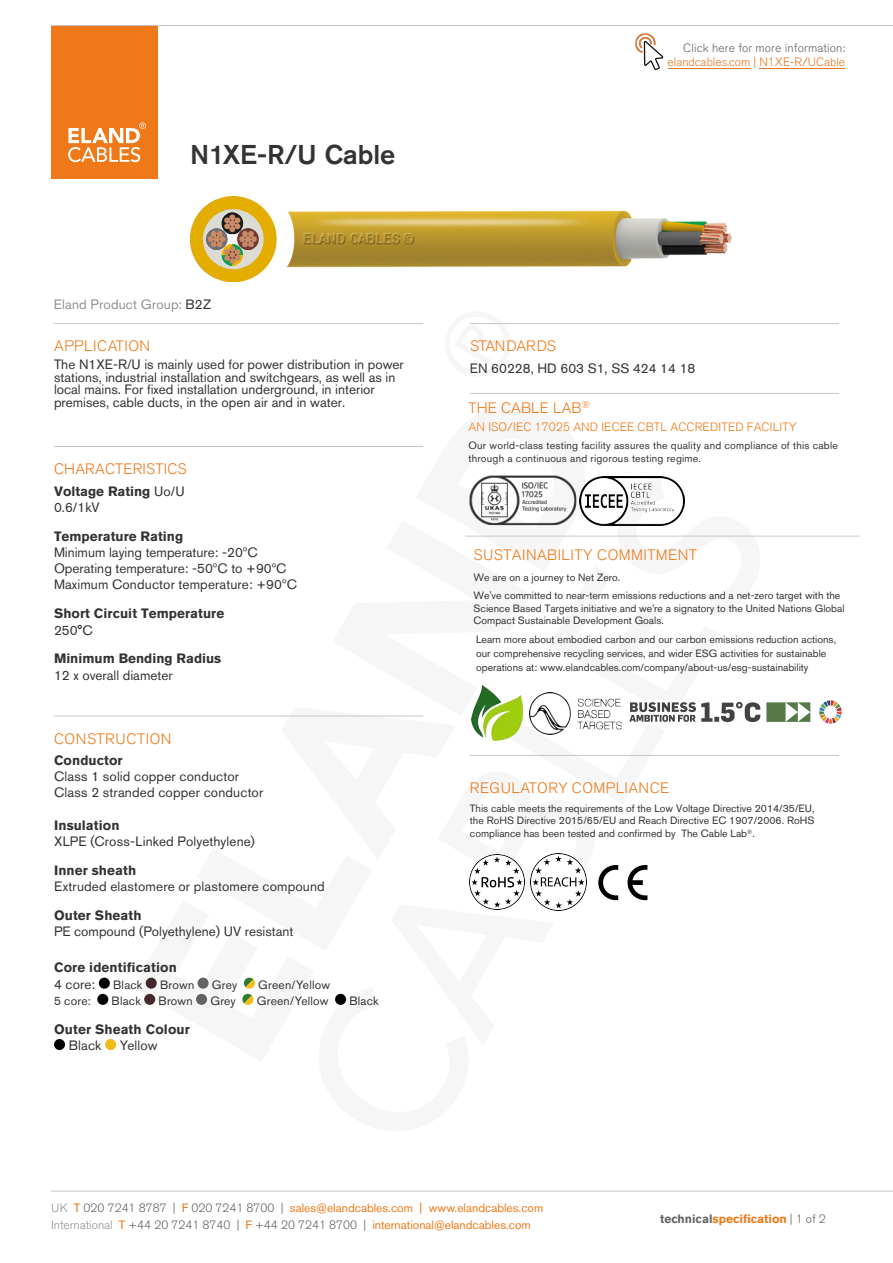
<style>
.page{position:relative;width:893px;height:1263px;background:#fff}
.page>*{position:absolute;margin:0;border:0;box-sizing:border-box;transform-origin:0 0}
.t1{font:500 27px "Akzidenz Grotesk BE";color:#333332}
.t2{font:300 15px "Akzidenz Grotesk BE";letter-spacing:.03em;color:#ef7918}
.t3{font:300 15px "Akzidenz Grotesk BE";letter-spacing:.01em;color:#ef7918}
.t4{font:300 15px "Akzidenz Grotesk BE";letter-spacing:-.01em;color:#ef7918}
.t5{font:13.5px/12.6px "Akzidenz Grotesk BE";color:#333332}
.t6{font:700 13.5px/16.2px "Akzidenz Grotesk BE";letter-spacing:.005em;color:#333332}
.t7{font:13.5px "Akzidenz Grotesk BE";letter-spacing:.01em;color:#929292}
.t8{font:12px/17.5px "Akzidenz Grotesk BE";color:#ef7918}
.t9{font:12px "Akzidenz Grotesk BE";letter-spacing:.015em;color:#333332}
.t10{font:300 12px "Akzidenz Grotesk BE";letter-spacing:.015em;color:#ef7918}
.t11{font:300 12px "Akzidenz Grotesk BE";color:#e87722}
.t12{font:300 12px "Akzidenz Grotesk BE";letter-spacing:.015em;color:#646363}
.t13{font:700 12px "Akzidenz Grotesk BE";color:#ef7918}
.t14{font:10.5px/13.6px "Akzidenz Grotesk BE";color:#333332}
.t15{font:10.5px/12.8px "Akzidenz Grotesk BE";letter-spacing:.02em;color:#333332}
.s1{color:#333332}
.s2{font-weight:400}
.s3{font-weight:300;color:#929292}
.s4{font-weight:300;color:#646363}
.s5{color:#646363}
</style>
<div class="page">
<div style="left:51px;top:26px;width:106px;height:153px;background:#ef7918"></div>
<svg style="left:68px;top:122px;width:78px;height:40px"></svg>
<hr style="left:51px;top:25px;width:842px;height:1px;background:#c6c6c6">
<hr style="left:51px;top:1191px;width:842px;height:1px;background:#c6c6c6">
<hr style="left:759px;top:68px;width:86px;height:1px;background:#e87722">
<hr style="left:668px;top:68px;width:82px;height:1px;background:#e87722">
<hr style="left:54px;top:323px;width:369px;height:1px;background:#c6c6c6">
<hr style="left:54px;top:446px;width:369px;height:1px;background:#c6c6c6">
<hr style="left:54px;top:716px;width:369px;height:1px;background:#c6c6c6">
<div style="left:99px;top:978px;width:11px;height:11px;background:#000;border-radius:50%"></div>
<div style="left:146px;top:978px;width:11px;height:11px;background:#44292c;border-radius:50%"></div>
<div style="left:198px;top:978px;width:11px;height:11px;background:#646363;border-radius:50%"></div>
<div style="left:97px;top:994px;width:11px;height:11px;background:#000;border-radius:50%"></div>
<div style="left:144px;top:994px;width:11px;height:11px;background:#44292c;border-radius:50%"></div>
<div style="left:196px;top:994px;width:11px;height:11px;background:#646363;border-radius:50%"></div>
<svg style="left:242px;top:977px;width:13px;height:28px"></svg>
<div style="left:335px;top:994px;width:11px;height:11px;background:#000;border-radius:50%"></div>
<div style="left:54px;top:1039px;width:11px;height:11px;background:#000;border-radius:50%"></div>
<div style="left:105px;top:1039px;width:11px;height:11px;background:#f2bb1c;border-radius:50%"></div>
<hr style="left:470px;top:323px;width:369px;height:1px;background:#c6c6c6">
<hr style="left:470px;top:755px;width:369px;height:1px;background:#c6c6c6">
<img style="left:190px;top:196px;width:542px;height:86px">
<img style="left:635px;top:33px;width:29px;height:37px">
<hr style="left:470px;top:393px;width:369px;height:1px;background:#c6c6c6">
<img style="left:587px;top:477px;width:98px;height:48px">
<img style="left:469px;top:475px;width:118px;height:51px">
<hr style="left:465px;top:536px;width:394px;height:1px;background:#c6c6c6">
<img style="left:472px;top:686px;width:50px;height:54px">
<img style="left:629px;top:700px;width:213px;height:24px">
<img style="left:529px;top:692px;width:92px;height:42px">
<svg style="left:598px;top:865px;width:20px;height:35px"></svg>
<svg style="left:627px;top:865px;width:20px;height:35px"></svg>
<img style="left:470px;top:855px;width:55px;height:54px">
<img style="left:531px;top:854px;width:56px;height:56px">
<h1 class="t1" style="left:190px;top:138px;width:207px">N1XE-R/U Cable</h1>
<p class="t7" style="left:54px;top:296px;width:159px">Eland Product Group: <span class="s1">B2Z</span></p>
<h2 class="t2" style="left:54px;top:338px;width:98px">APPLICATION</h2>
<p class="t5" style="left:54px;top:358px;width:351px">The N1XE-R/U is mainly used for power distribution in power stations, industrial installation and switchgears, as well as in local mains. For fixed installation underground, in interior premises, cable ducts, in the open air and in water.</p>
<h2 class="t3" style="left:54px;top:461px;width:134px">CHARACTERISTICS</h2>
<p class="t6" style="left:54px;top:483px;width:132px">Voltage Rating <span class="s2">Uo/U<br>0.6/1kV</span></p>
<p class="t6" style="left:54px;top:528px;width:131px">Temperature Rating</p>
<p class="t5" style="left:54px;top:544px;width:245px;line-height:16.2px">Minimum laying temperature: -20ºC<br>Operating temperature: -50ºC to +90ºC<br>Maximum Conductor temperature: +90ºC</p>
<p class="t6" style="left:54px;top:605px;width:172px">Short Circuit Temperature</p>
<p class="t5" style="left:54px;top:623px;width:40px">250°C</p>
<p class="t6" style="left:54px;top:651px;width:169px">Minimum Bending Radius</p>
<p class="t5" style="left:54px;top:668px;width:120px">12 x overall diameter</p>
<h2 class="t2" style="left:54px;top:730px;width:119px">CONSTRUCTION</h2>
<p class="t6" style="left:54px;top:752px;width:70px">Conductor</p>
<p class="t5" style="left:54px;top:768px;width:211px;line-height:16.2px">Class 1 solid copper conductor<br>Class 2 stranded copper conductor</p>
<p class="t6" style="left:54px;top:817px;width:67px">Insulation</p>
<p class="t5" style="left:54px;top:835px;width:202px">XLPE (Cross-Linked Polyethylene)</p>
<p class="t6" style="left:54px;top:862px;width:84px">Inner sheath</p>
<p class="t5" style="left:54px;top:880px;width:272px">Extruded elastomere or plastomere compound</p>
<p class="t6" style="left:54px;top:907px;width:89px">Outer Sheath</p>
<p class="t5" style="left:54px;top:925px;width:241px">PE compound (Polyethylene) UV resistant</p>
<p class="t6" style="left:54px;top:960px;width:124px">Core identification</p>
<p class="t5" style="left:54px;top:977px;width:43px">4 core:</p>
<p class="t9" style="left:113px;top:977px;width:31px">Black</p>
<p class="t9" style="left:160px;top:977px;width:36px">Brown</p>
<p class="t9" style="left:212px;top:977px;width:27px">Grey</p>
<p class="t9" style="left:258px;top:977px;width:73px">Green/Yellow</p>
<p class="t9" style="left:54px;top:993px;width:38px">5 core:</p>
<p class="t9" style="left:112px;top:993px;width:31px">Black</p>
<p class="t9" style="left:158px;top:993px;width:36px">Brown</p>
<p class="t9" style="left:210px;top:993px;width:27px">Grey</p>
<p class="t9" style="left:257px;top:993px;width:73px">Green/Yellow</p>
<p class="t9" style="left:349px;top:993px;width:31px">Black</p>
<p class="t6" style="left:54px;top:1021px;width:137px">Outer Sheath Colour</p>
<p class="t5" style="left:69px;top:1039px;width:34px">Black</p>
<p class="t5" style="left:120px;top:1039px;width:39px">Yellow</p>
<p class="t12" style="left:683px;top:41px;width:163px">Click here for more information:</p>
<p class="t11" style="left:668px;top:55px;width:179px">elandcables.com | N1XE-R/UCable</p>
<h2 class="t4" style="left:470px;top:338px;width:87px">STANDARDS</h2>
<p class="t5" style="left:470px;top:361px;width:227px">EN 60228, HD 603 S1, SS 424 14 18</p>
<h2 class="t3" style="left:469px;top:399px;width:123px">THE CABLE LAB<sup>®</sup></h2>
<p class="t10" style="left:469px;top:420px;width:330px">AN ISO/IEC 17025 AND IECEE CBTL ACCREDITED FACILITY</p>
<p class="t15" style="left:468px;top:439px;width:371px">Our world-class testing facility assures the quality and compliance of this cable through a continuous and rigorous testing regime.</p>
<h2 class="t2" style="left:473px;top:546px;width:225px">SUSTAINABILITY COMMITMENT</h2>
<p class="t14" style="left:474px;top:568px;width:368px;line-height:18.1px">We are on a journey to Net Zero.<br>We've committed to near-term emissions reductions and a net-zero target with the</p>
<p class="t14" style="left:474px;top:602px;width:372px;line-height:12.6px">Science Based Targets initiative and we're a signatory to the United Nations Global<br>Compact Sustainable Development Goals.</p>
<p class="t14" style="left:476px;top:633px;width:361px">Learn more about embodied carbon and our carbon emissions reduction actions, our comprehensive recycling services, and wider ESG activities for sustainable operations at: www.elandcables.com/company/about-us/esg-sustainability</p>
<h2 class="t2" style="left:470px;top:779px;width:201px">REGULATORY COMPLIANCE</h2>
<p class="t14" style="left:470px;top:802px;width:346px;line-height:12.8px;text-align:justify">This cable meets the requirements of the Low Voltage Directive 2014/35/EU, the RoHS Directive 2015/65/EU and Reach Directive EC 1907/2006. RoHS compliance has been tested and confirmed by The Cable Lab<sup>®</sup>.</p>
<p class="t8" style="left:51px;top:1199px;width:494px"><span class="s3">UK</span> T <span class="s4">020 7241 8787 |</span> F <span class="s4">020 7241 8700 |</span> sales@elandcables.com | www.elandcables.com<br><span class="s3">International</span> T <span class="s4">+44 20 7241 8740 |</span> F <span class="s4">+44 20 7241 8700 |</span> international@elandcables.com</p>
<p class="t13" style="left:660px;top:1212px;width:167px"><span class="s5">technical</span>specification <span class="s4">| 1 of 2</span></p>
</div>
